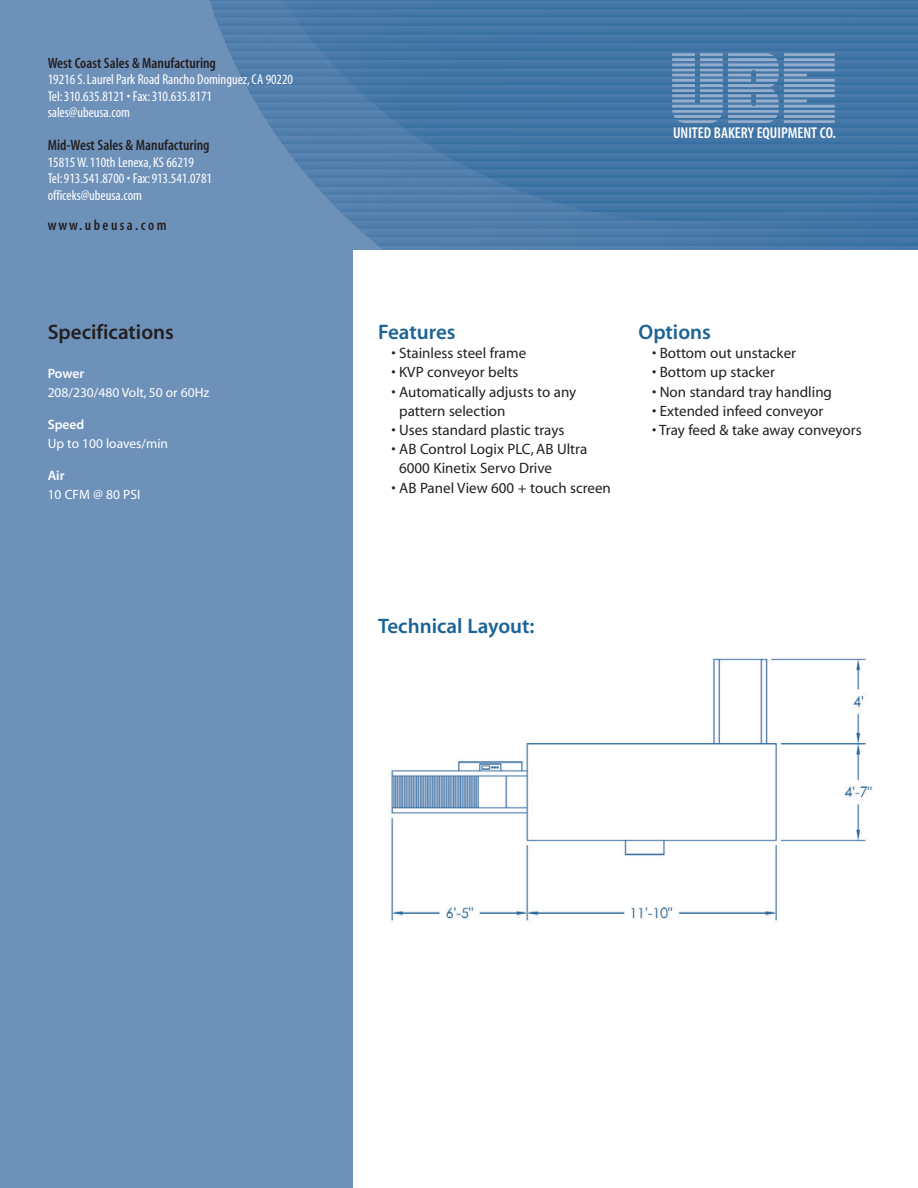
<style>
.page{position:relative;width:918px;height:1188px;background:#fff}
.page>*{position:absolute;margin:0;border:0;box-sizing:border-box;transform-origin:0 0}
.t1{font:21px "Myriad MM 565 600";color:#1b6397}
.t2{font:21px "Myriad MM 565 600";color:#231f20}
.t3{font:15.75px "Myriad MM 565 300";color:#fff}
.t4{font:15px/19.2px "Myriad";color:#231f20}
.t5{font:15px "Myriad MM 565 300";color:#231f20}
.t6{font:15px "Myriad MM 565 300";letter-spacing:.16em;color:#231f20}
.t7{font:14.25px/16.5px "Myriad MM 400 300";color:#fff}
.t8{font:13.5px "Myriad";color:#fff}
.t9{font:13.5px "Myriad MM 565 600";color:#fff}
</style>
<div class="page">
<div style="left:0;top:250px;width:352px;height:938px;background:#6e91ba"></div>
<svg style="left:0;top:0;width:918px;height:250px;background:#5380ad"></svg>
<img style="left:389px;top:658px;width:483px;height:265px">
<img style="left:672px;top:53px;width:163px;height:70px">
<p class="t5" style="left:48px;top:57px;width:170px">West Coast Sales &amp; Manufacturing</p>
<p class="t7" style="left:48px;top:73px;width:247px">19216 S.Laurel Park Road Rancho Dominguez, CA 90220<br>Tel:310.635.8121 • Fax:310.635.8171 sales@ubeusa.com</p>
<p class="t5" style="left:48px;top:140px;width:163px">Mid-West Sales &amp; Manufacturing</p>
<p class="t7" style="left:48px;top:155px;width:166px">15815 W.110th Lenexa, KS 66219<br>Tel:913.541.8700 • Fax:913.541.0781 officeks@ubeusa.com</p>
<p class="t6" style="left:48px;top:219px;width:120px">www.ubeusa.com</p>
<h1 class="t2" style="left:48px;top:324px;width:128px">Specifications</h1>
<p class="t9" style="left:48px;top:368px;width:38px">Power</p>
<p class="t8" style="left:48px;top:388px;width:163px">208/230/480 Volt, 50 or 60Hz</p>
<p class="t9" style="left:48px;top:419px;width:38px">Speed</p>
<p class="t8" style="left:48px;top:439px;width:122px">Up to 100 loaves/min</p>
<p class="t9" style="left:48px;top:470px;width:18px">Air</p>
<p class="t8" style="left:48px;top:490px;width:94px">10 CFM @ 80 PSI</p>
<p class="t3" style="left:673px;top:126px;width:164px">UNITED BAKERY EQUIPMENT CO.</p>
<h1 class="t1" style="left:378px;top:324px;width:79px">Features</h1>
<p class="t4" style="left:392px;top:345px;width:136px">• Stainless steel frame</p>
<p class="t4" style="left:392px;top:364px;width:129px">• KVP conveyor belts</p>
<p class="t4" style="left:399px;top:383px;width:179px;text-indent:-8px">• Automatically adjusts to any pattern selection</p>
<p class="t4" style="left:392px;top:421px;width:174px">• Uses standard plastic trays</p>
<p class="t4" style="left:399px;top:441px;width:190px;text-indent:-8px">• AB Control Logix PLC, AB Ultra<br>6000 Kinetix Servo Drive</p>
<p class="t4" style="left:392px;top:479px;width:221px">• AB Panel View 600 + touch screen</p>
<h1 class="t1" style="left:639px;top:324px;width:74px">Options</h1>
<p class="t4" style="left:652px;top:345px;width:146px">• Bottom out unstacker</p>
<p class="t4" style="left:652px;top:364px;width:124px">• Bottom up stacker</p>
<p class="t4" style="left:652px;top:383px;width:181px">• Non standard tray handling</p>
<p class="t4" style="left:652px;top:402px;width:173px">• Extended infeed conveyor</p>
<p class="t4" style="left:652px;top:421px;width:211px">• Tray feed &amp; take away conveyors</p>
<h1 class="t1" style="left:378px;top:618px;width:158px">Technical Layout:</h1>
</div>
